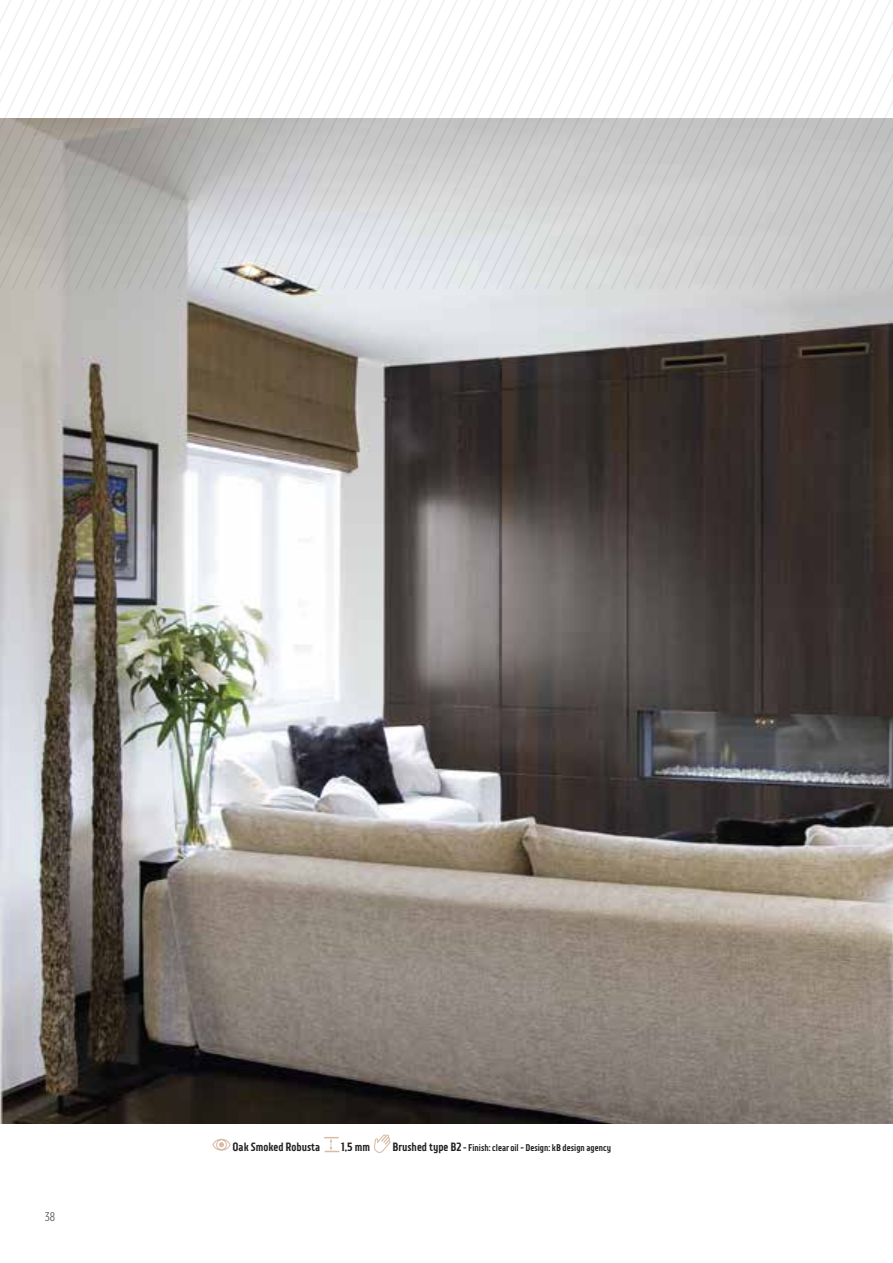
<style>
.page{position:relative;width:893px;height:1263px;background:#fff}
.page>*{position:absolute;margin:0;border:0;box-sizing:border-box;transform-origin:0 0}
.t1{font:700 12px "TT Octas";color:#231f20}
.t2{font:ultra-condensed 11.85px "Bw Modelica";color:#57585a}
.t3{font:700 9.75px "TT Octas";color:#231f20}
.s1{font-size:12px}
</style>
<div class="page">
<img style="left:0;top:289px;width:893px;height:835px">
<svg style="left:212px;top:1139px;width:19px;height:12px"></svg>
<svg style="left:324px;top:1137px;width:15px;height:15px"></svg>
<svg style="left:374px;top:1134px;width:16px;height:19px"></svg>
<svg style="left:0;top:0;width:893px;height:289px"></svg>
<p class="t2" style="left:45px;top:1208px;width:12px">38</p>
<p class="t1" style="left:232px;top:1139px;width:89px">Oak Smoked Robusta</p>
<p class="t1" style="left:341px;top:1139px;width:30px">1,5 mm</p>
<p class="t3" style="left:392px;top:1141px;width:220px"><span class="s1">Brushed type B2</span> - Finish: clear oil - Design: kB design agency</p>
</div>
